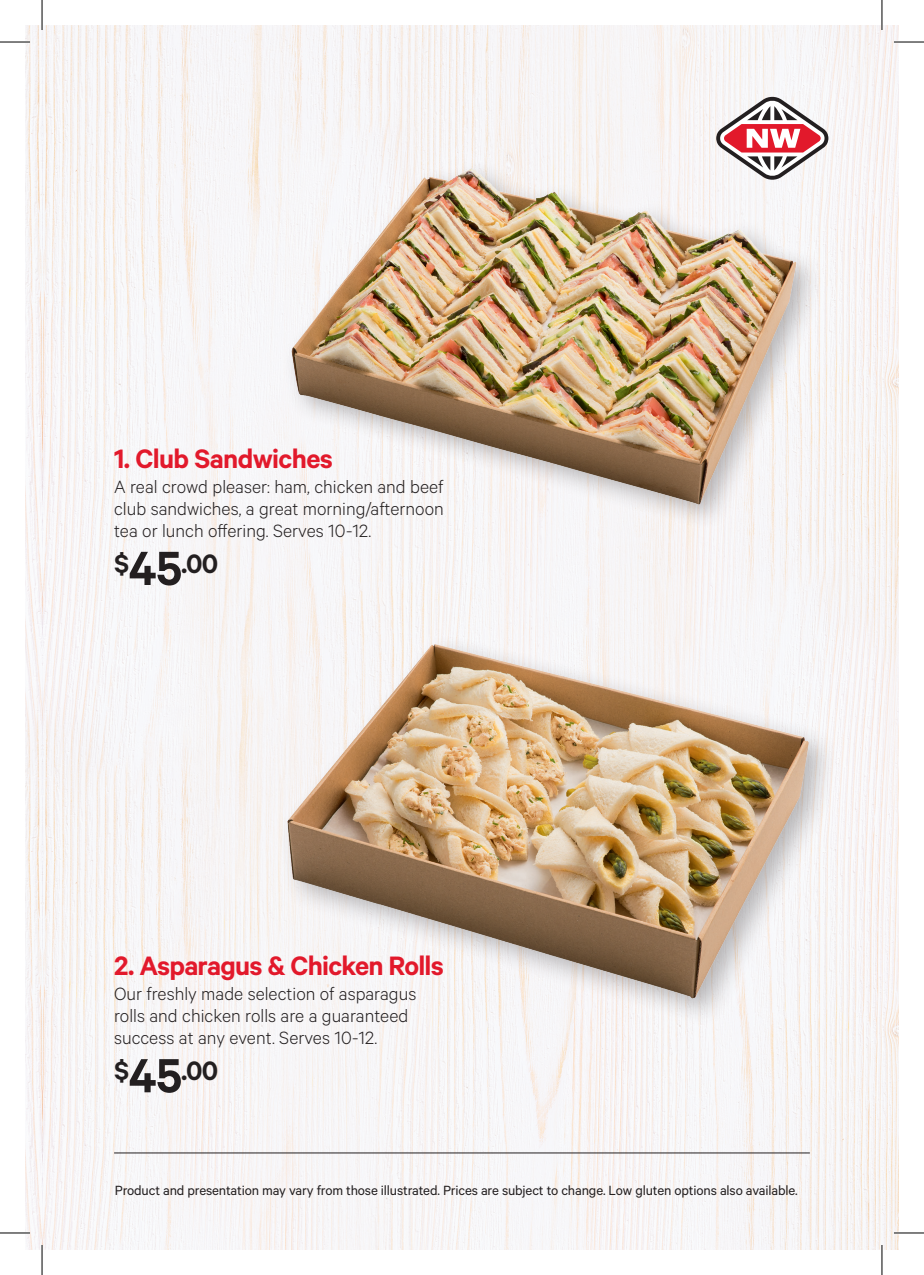
<style>
.page{position:relative;width:924px;height:1275px;background:#fff}
.page>*{position:absolute;margin:0;border:0;box-sizing:border-box;transform-origin:0 0}
.Platter_Heading{font:600 30px "Calibre";letter-spacing:-.025em;color:#e2192b}
.t1{font:600 30px "Calibre";color:#231f20}
.Platter_body_text{font:300 20px/22px "Calibre";color:#231f20;text-align:justify}
.t2{font:15px "Calibre";letter-spacing:-.01em;color:#231f20}
.s1{font-size:54px}
</style>
<div class="page">
<img style="left:25px;top:25px;width:873px;height:1225px">
<hr style="left:114px;top:1152px;width:695px;height:1px;background:#231f20">
<svg style="left:716px;top:97px;width:112px;height:34px"></svg>
<img style="left:235px;top:607px;width:663px;height:455px">
<img style="left:251px;top:131px;width:585px;height:415px">
<hr style="left:0;top:41px;width:30px;height:2px;background:#fff">
<hr style="left:893px;top:41px;width:30px;height:2px;background:#fff">
<hr style="left:0;top:1231px;width:30px;height:3px;background:#fff">
<hr style="left:893px;top:1231px;width:30px;height:3px;background:#fff">
<hr style="left:41px;top:0;width:2px;height:30px;background:#fff">
<hr style="left:41px;top:1245px;width:2px;height:30px;background:#fff">
<hr style="left:880px;top:0;width:2px;height:30px;background:#fff">
<hr style="left:880px;top:1245px;width:2px;height:30px;background:#fff">
<hr style="left:0;top:42px;width:30px;height:1px;background:#000">
<hr style="left:893px;top:42px;width:30px;height:1px;background:#000">
<hr style="left:0;top:1232px;width:30px;height:1px;background:#000">
<hr style="left:893px;top:1232px;width:30px;height:1px;background:#000">
<hr style="left:42px;top:0;width:1px;height:30px;background:#000">
<hr style="left:42px;top:1245px;width:1px;height:30px;background:#000">
<hr style="left:881px;top:0;width:1px;height:30px;background:#000">
<hr style="left:881px;top:1245px;width:1px;height:30px;background:#000">
<p class="Platter_Heading" style="left:114px;top:441px;width:220px">1. Club Sandwiches</p>
<p class="Platter_body_text" style="left:114px;top:475px;width:331px">A real crowd pleaser: ham, chicken and beef club sandwiches, a great morning/afternoon tea or lunch offering. Serves 10-12.</p>
<p class="t1" style="left:114px;top:546px;width:106px">$<span class="s1">45</span>.00</p>
<p class="Platter_Heading" style="left:114px;top:948px;width:331px">2. Asparagus &amp; Chicken Rolls</p>
<p class="Platter_body_text" style="left:114px;top:982px;width:303px;text-align:left">Our freshly made selection of asparagus rolls and chicken rolls are a guaranteed success at any event. Serves 10-12.</p>
<p class="t1" style="left:114px;top:1053px;width:106px">$<span class="s1">45</span>.00</p>
<p class="t2" style="left:115px;top:1181px;width:684px">Product and presentation may vary from those illustrated. Prices are subject to change. Low gluten options also available.</p>
</div>
